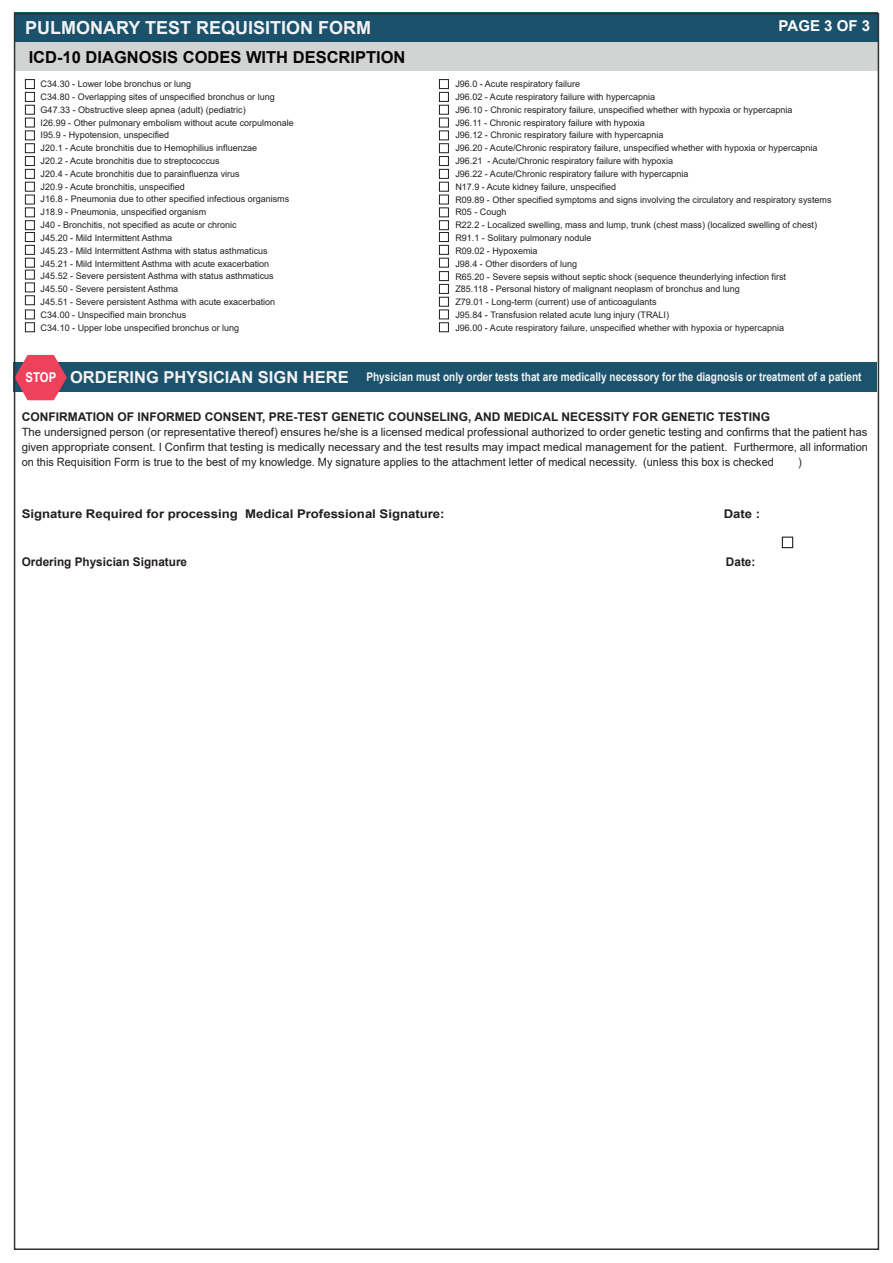
<style>
.page{position:relative;width:893px;height:1263px;background:#fff}
.page>*{position:absolute;margin:0;border:0;box-sizing:border-box;transform-origin:0 0}
.t1{font:700 18px "Arial";color:#f2f3f4}
.t2{font:700 16.5px "Arial";color:#040503}
.t3{font:700 16.5px "Arial";color:#f2f3f4}
.t4{font:700 15px "Arial";color:#fff}
.t5{font:700 13.5px "Arial";color:#fff;scale:.84 1}
.t6{font:700 12px "Arial";color:#231f20}
.t7{font:700 12px "Arial";color:#f2f3f4;scale:.84 1}
.t8{font:700 12px "Arial";color:#231f20;scale:1.1 1}
.t9{font:11.4px/15px "Arial";color:#231f20;text-align:justify}
.t10{font:11.4px "Arial";color:#231f20;scale:.96 1}
.t11{font:9px/12.8px "Arial";color:#231f20}
</style>
<div class="page">
<div style="left:25px;top:79px;width:10px;height:10px;border:1px solid #231f20"></div>
<div style="left:25px;top:92px;width:10px;height:10px;border:1px solid #231f20"></div>
<div style="left:25px;top:105px;width:10px;height:10px;border:1px solid #231f20"></div>
<div style="left:25px;top:118px;width:10px;height:9px;border:1px solid #231f20"></div>
<div style="left:25px;top:130px;width:10px;height:10px;border:1px solid #231f20"></div>
<div style="left:25px;top:143px;width:10px;height:10px;border:1px solid #231f20"></div>
<div style="left:25px;top:156px;width:10px;height:10px;border:1px solid #231f20"></div>
<div style="left:25px;top:169px;width:10px;height:10px;border:1px solid #231f20"></div>
<div style="left:25px;top:182px;width:10px;height:10px;border:1px solid #231f20"></div>
<div style="left:25px;top:195px;width:10px;height:9px;border:1px solid #231f20"></div>
<div style="left:25px;top:207px;width:10px;height:10px;border:1px solid #231f20"></div>
<div style="left:25px;top:220px;width:10px;height:10px;border:1px solid #231f20"></div>
<div style="left:25px;top:232px;width:10px;height:10px;border:1px solid #231f20"></div>
<div style="left:25px;top:245px;width:10px;height:10px;border:1px solid #231f20"></div>
<div style="left:25px;top:258px;width:10px;height:10px;border:1px solid #231f20"></div>
<div style="left:25px;top:270px;width:10px;height:9px;border:1px solid #231f20"></div>
<div style="left:25px;top:283px;width:10px;height:9px;border:1px solid #231f20"></div>
<div style="left:25px;top:295px;width:10px;height:10px;border:1px solid #231f20"></div>
<div style="left:439px;top:79px;width:10px;height:10px;border:1px solid #231f20"></div>
<div style="left:439px;top:92px;width:10px;height:10px;border:1px solid #231f20"></div>
<div style="left:439px;top:105px;width:10px;height:10px;border:1px solid #231f20"></div>
<div style="left:439px;top:118px;width:10px;height:9px;border:1px solid #231f20"></div>
<div style="left:439px;top:130px;width:10px;height:10px;border:1px solid #231f20"></div>
<div style="left:439px;top:143px;width:10px;height:10px;border:1px solid #231f20"></div>
<div style="left:439px;top:156px;width:10px;height:10px;border:1px solid #231f20"></div>
<div style="left:439px;top:169px;width:10px;height:10px;border:1px solid #231f20"></div>
<div style="left:439px;top:182px;width:10px;height:10px;border:1px solid #231f20"></div>
<div style="left:439px;top:195px;width:10px;height:9px;border:1px solid #231f20"></div>
<div style="left:439px;top:207px;width:10px;height:10px;border:1px solid #231f20"></div>
<div style="left:439px;top:220px;width:10px;height:10px;border:1px solid #231f20"></div>
<div style="left:439px;top:232px;width:10px;height:10px;border:1px solid #231f20"></div>
<div style="left:439px;top:245px;width:10px;height:10px;border:1px solid #231f20"></div>
<div style="left:439px;top:258px;width:10px;height:10px;border:1px solid #231f20"></div>
<div style="left:439px;top:271px;width:10px;height:10px;border:1px solid #231f20"></div>
<div style="left:439px;top:284px;width:10px;height:10px;border:1px solid #231f20"></div>
<div style="left:439px;top:297px;width:10px;height:10px;border:1px solid #231f20"></div>
<div style="left:14px;top:362px;width:863px;height:30px;background:#1c536c"></div>
<svg style="left:17px;top:355px;width:50px;height:45px"></svg>
<div style="left:782px;top:537px;width:11px;height:11px;border:1px solid #231f20"></div>
<div style="left:14px;top:41px;width:864px;height:30px;background:#d2d3d3"></div>
<div style="left:14px;top:13px;width:864px;height:29px;background:#1b516a"></div>
<div style="left:25px;top:310px;width:10px;height:9px;border:1px solid #231f20"></div>
<div style="left:25px;top:322px;width:10px;height:10px;border:1px solid #231f20"></div>
<div style="left:439px;top:310px;width:10px;height:9px;border:1px solid #231f20"></div>
<div style="left:439px;top:322px;width:10px;height:10px;border:1px solid #231f20"></div>
<h1 class="t1" style="left:25px;top:15px;width:348px">PULMONARY TEST REQUISITION FORM</h1>
<h3 class="t4" style="left:779px;top:15px;width:93px">PAGE 3 OF 3</h3>
<h2 class="t2" style="left:29px;top:45px;width:378px">ICD-10 DIAGNOSIS CODES WITH DESCRIPTION</h2>
<p class="t11" style="left:41px;top:78px;width:255px">C34.30 - Lower lobe bronchus or lung<br>C34.80 - Overlapping sites of unspecified bronchus or lung G47.33 - Obstructive sleep apnea (adult) (pediatric)<br>I26.99 - Other pulmonary embolism without acute corpulmonale I95.9 - Hypotension, unspecified<br>J20.1 - Acute bronchitis due to Hemophilius influenzae<br>J20.2 - Acute bronchitis due to streptococcus<br>J20.4 - Acute bronchitis due to parainfluenza virus<br>J20.9 - Acute bronchitis, unspecified<br>J16.8 - Pneumonia due to other specified infectious organisms J18.9 - Pneumonia, unspecified organism<br>J40 - Bronchitis, not specified as acute or chronic<br>J45.20 - Mild Intermittent Asthma<br>J45.23 - Mild Intermittent Asthma with status asthmaticus J45.21 - Mild Intermittent Asthma with acute exacerbation J45.52 - Severe persistent Asthma with status asthmaticus J45.50 - Severe persistent Asthma<br>J45.51 - Severe persistent Asthma with acute exacerbation C34.00 - Unspecified main bronchus<br>C34.10 - Upper lobe unspecified bronchus or lung</p>
<p class="t11" style="left:455px;top:78px;width:378px">J96.0 - Acute respiratory failure<br>J96.02 - Acute respiratory failure with hypercapnia<br>J96.10 - Chronic respiratory failure, unspecified whether with hypoxia or hypercapnia<br>J96.11 - Chronic respiratory failure with hypoxia<br>J96.12 - Chronic respiratory failure with hypercapnia<br>J96.20 - Acute/Chronic respiratory failure, unspecified whether with hypoxia or hypercapnia J96.21 - Acute/Chronic respiratory failure with hypoxia<br>J96.22 - Acute/Chronic respiratory failure with hypercapnia<br>N17.9 - Acute kidney failure, unspecified<br>R09.89 - Other specified symptoms and signs involving the circulatory and respiratory systems R05 - Cough<br>R22.2 - Localized swelling, mass and lump, trunk (chest mass) (localized swelling of chest)<br>R91.1 - Solitary pulmonary nodule<br>R09.02 - Hypoxemia<br>J98.4 - Other disorders of lung<br>R65.20 - Severe sepsis without septic shock (sequence theunderlying infection first<br>Z85.118 - Personal history of malignant neoplasm of bronchus and lung<br>Z79.01 - Long-term (current) use of anticoagulants<br>J95.84 - Transfusion related acute lung injury (TRALI)<br>J96.00 - Acute respiratory failure, unspecified whether with hypoxia or hypercapnia</p>
<h2 class="t3" style="left:70px;top:366px;width:280px">ORDERING PHYSICIAN SIGN HERE</h2>
<h3 class="t5" style="left:26px;top:368px;width:38px">STOP</h3>
<h3 class="t7" style="left:366px;top:369px;width:591px">Physician must only order tests that are medically necessory for the diagnosis or treatment of a patient</h3>
<h3 class="t6" style="left:22px;top:408px;width:750px">CONFIRMATION OF INFORMED CONSENT, PRE-TEST GENETIC COUNSELING, AND MEDICAL NECESSITY FOR GENETIC TESTING</h3>
<p class="t9" style="left:22px;top:424px;width:848px">The undersigned person (or representative thereof) ensures he/she is a licensed medical professional authorized to order genetic testing and confirms that the patient has given appropriate consent. I Confirm that testing is medically necessary and the test results may impact medical management for the patient. Furthermore, all information on this Requisition Form is true to the best of my knowledge. My signature applies to the attachment letter of medical necessity. (unless this box is checked</p>
<p class="t10" style="left:798px;top:454px;width:5px">)</p>
<h3 class="t8" style="left:22px;top:506px;width:386px">Signature Required for processing Medical Professional Signature:</h3>
<h3 class="t8" style="left:724px;top:506px;width:35px">Date :</h3>
<h3 class="t6" style="left:22px;top:553px;width:167px">Ordering Physician Signature</h3>
<h3 class="t6" style="left:726px;top:553px;width:31px">Date:</h3>
</div>
